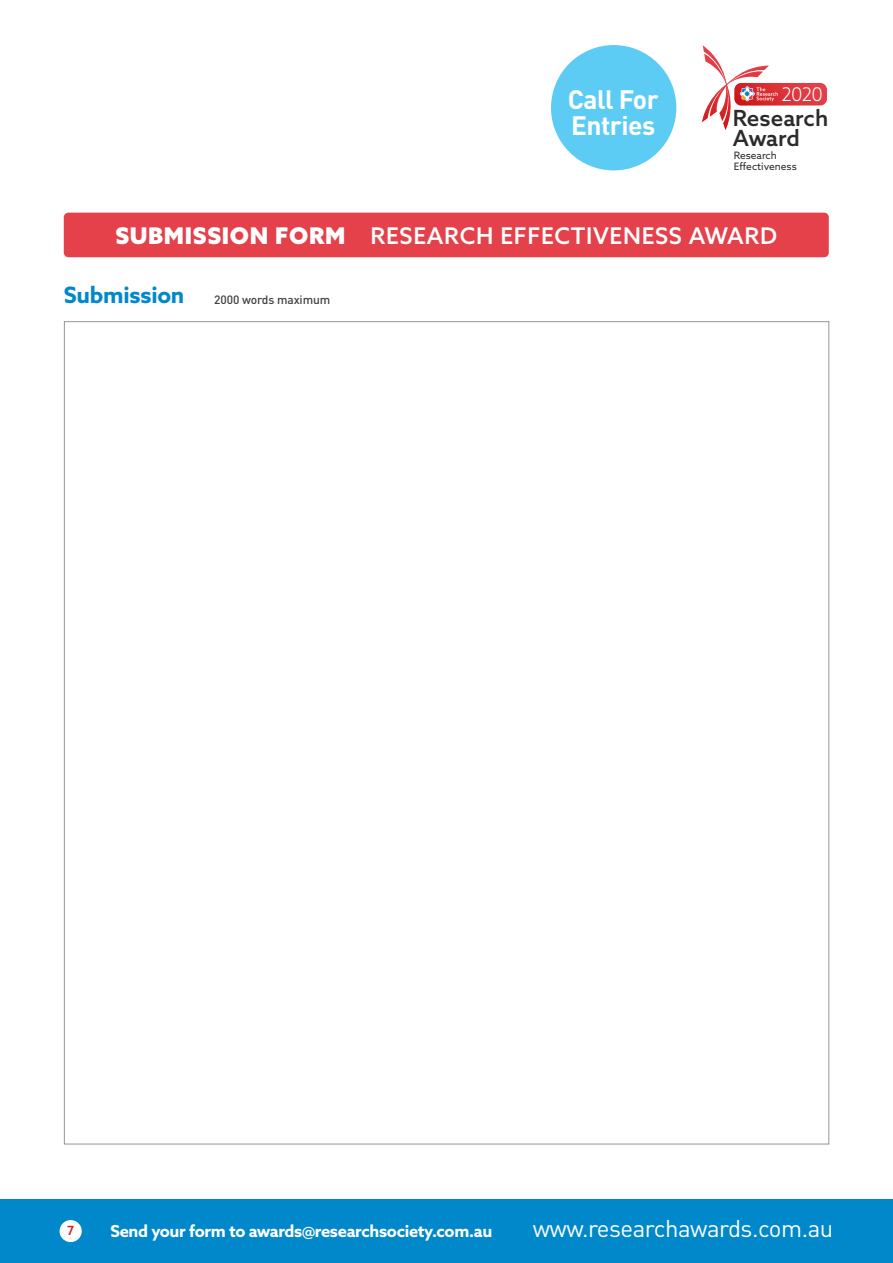
<style>
.page{position:relative;width:893px;height:1263px;background:#fff}
.page>*{position:absolute;margin:0;border:0;box-sizing:border-box;transform-origin:0 0}
.t1{font:700 26.4px "DIN";letter-spacing:-.02em;color:#fff}
.t2{font:24px "DIN";letter-spacing:-.02em;color:#fff}
.t3{font:500 22.95px "Azo Sans";letter-spacing:.03em;color:#fff}
.t4{font:700 22.5px "Azo Sans";letter-spacing:-.01em;color:#0088cb}
.t5{font:500 22.35px/20.5px "Azo Sans";color:#2a2b2a}
.t6{font:300 18.9px "Azo Sans";color:#fff}
.t7{font:700 16.5px "Azo Sans";letter-spacing:-.02em;color:#fff}
.t8{font:500 12.6px "Azo Sans";color:#cf1f25}
.t9{font:500 12px "DIN";letter-spacing:-.01em;color:#414042}
.t10{font:10.2px/10.2px "Azo Sans";color:#2a2b2a}
.s1{font-weight:900}
</style>
<div class="page">
<div style="left:0;top:1199px;width:893px;height:64px;background:#0088cb"></div>
<div style="left:60px;top:1220px;width:22px;height:22px;background:#fff;border-radius:50%"></div>
<div style="left:64px;top:213px;width:765px;height:44px;background:#e4414b;border-radius:5px"></div>
<svg style="left:702px;top:45px;width:125px;height:85px"></svg>
<div style="left:551px;top:45px;width:125px;height:125px;background:#5dccf5;border-radius:50%"></div>
<h1 class="t1" style="left:568px;top:82px;width:93px">Call For</h1>
<p class="t6" style="left:781px;top:82px;width:43px">2020</p>
<h1 class="t1" style="left:571px;top:108px;width:86px">Entries</h1>
<h3 class="t5" style="left:733px;top:107px;width:97px">Research<br>Award</h3>
<p class="t10" style="left:734px;top:151px;width:65px">Research<br>Effectiveness</p>
<h3 class="t3" style="left:115px;top:220px;width:663px"><span class="s1">SUBMISSION FORM</span> RESEARCH EFFECTIVENESS AWARD</h3>
<h3 class="t4" style="left:64px;top:280px;width:122px">Submission</h3>
<p class="t9" style="left:214px;top:292px;width:118px">2000 words maximum</p>
<p class="t8" style="left:67px;top:1222px;width:9px">7</p>
<h2 class="t2" style="left:533px;top:1213px;width:302px">www.researchawards.com.au</h2>
<p class="t7" style="left:111px;top:1220px;width:383px">Send your form to awards@researchsociety.com.au</p>
</div>
